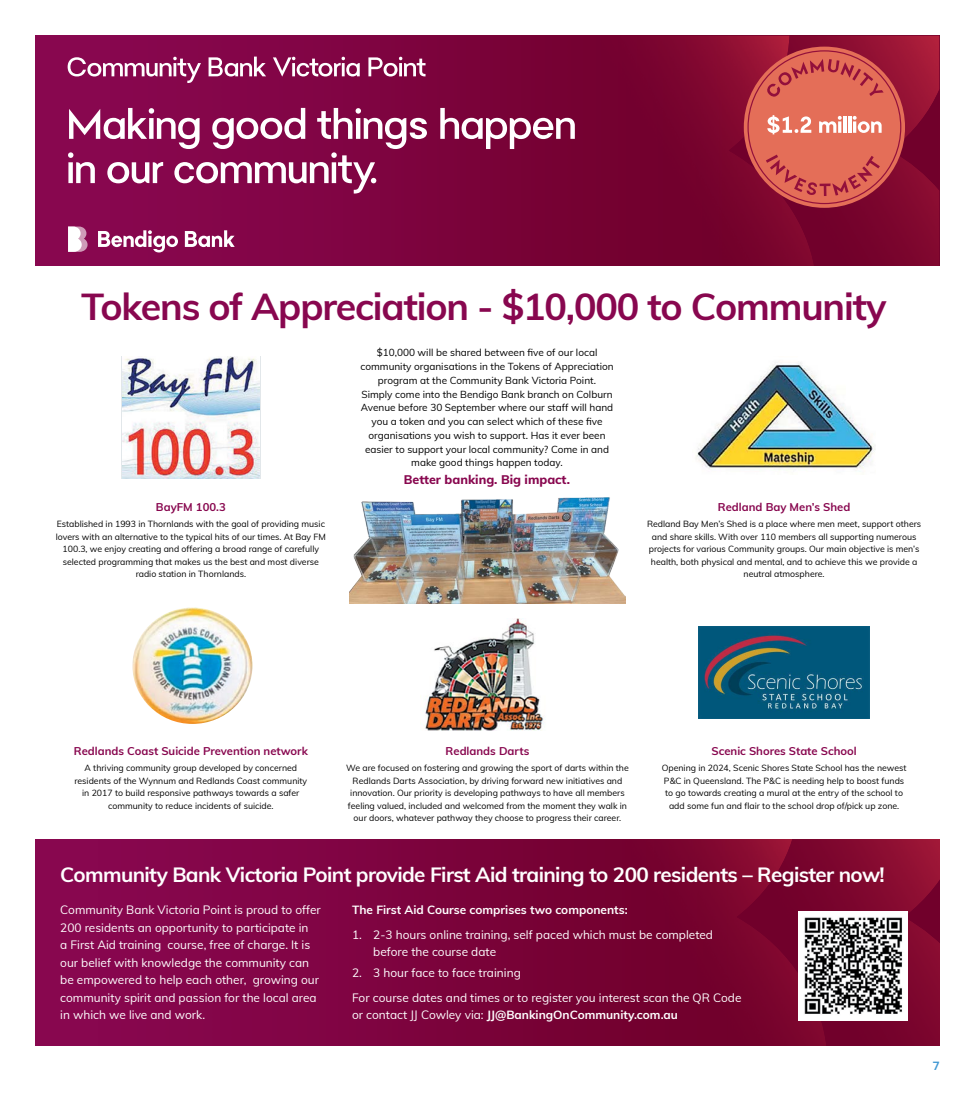
<style>
.page{position:relative;width:975px;height:1099px;background:#fff}
.page>*{position:absolute;margin:0;border:0;box-sizing:border-box;transform-origin:0 0}
.t1{font:700 37.5px "Muli";letter-spacing:-.03em;color:#88074f}
.t2{font:700 20.62px "Muli";letter-spacing:-.03em;color:#fff}
.t3{font:800 12.5px "Muli";color:#88074f}
.t4{font:600 12.5px "Proxima Nova";color:#4198d3}
.t5{font:11.88px/17.5px "Muli";color:#fff}
.t6{font:700 11.88px "Muli";color:#fff}
.t7{font:700 11.25px "Muli";color:#88074f}
.t8{font:10px/13.8px "Muli";color:#000;text-align:center}
.t9{font:8.75px/12.5px "Muli";color:#000;text-align:center}
.s1{font-weight:400}
</style>
<div class="page">
<svg style="left:815px;top:35px;width:124px;height:231px;background:#840a30"></svg>
<div style="left:35px;top:35px;width:769px;height:231px;background:linear-gradient(to right,#870652,#770329)"></div>
<svg style="left:68px;top:57px;width:133px;height:26px"></svg>
<svg style="left:208px;top:57px;width:58px;height:19px"></svg>
<svg style="left:273px;top:57px;width:87px;height:20px"></svg>
<svg style="left:368px;top:57px;width:57px;height:19px"></svg>
<svg style="left:440px;top:108px;width:134px;height:41px"></svg>
<svg style="left:68px;top:108px;width:359px;height:85px"></svg>
<svg style="left:185px;top:230px;width:50px;height:17px"></svg>
<svg style="left:68px;top:226px;width:20px;height:26px"></svg>
<svg style="left:98px;top:230px;width:80px;height:22px"></svg>
<div style="left:743px;top:47px;width:161px;height:161px;background:#e46e58;border-radius:50%"></div>
<svg style="left:767px;top:59px;width:116px;height:38px"></svg>
<svg style="left:765px;top:155px;width:114px;height:41px"></svg>
<svg style="left:767px;top:115px;width:44px;height:19px"></svg>
<svg style="left:819px;top:116px;width:22px;height:17px"></svg>
<hr style="left:843px;top:116px;width:3px;height:17px;background:#fff">
<hr style="left:848px;top:116px;width:3px;height:17px;background:#fff">
<svg style="left:852px;top:116px;width:29px;height:17px"></svg>
<img style="left:350px;top:497px;width:275px;height:107px">
<svg style="left:121px;top:356px;width:140px;height:122px"></svg>
<img style="left:122px;top:356px;width:137px;height:122px">
<img style="left:696px;top:362px;width:179px;height:110px">
<img style="left:424px;top:618px;width:120px;height:112px">
<img style="left:699px;top:626px;width:170px;height:92px">
<img style="left:132px;top:607px;width:120px;height:117px">
<svg style="left:826px;top:839px;width:113px;height:206px;background:#830b31"></svg>
<div style="left:35px;top:839px;width:780px;height:206px;background:linear-gradient(to right,#880652,#730128)"></div>
<div style="left:798px;top:910px;width:109px;height:110px;background:#fff"></div>
<img style="left:804px;top:917px;width:98px;height:97px">
<h1 class="t1" style="left:81px;top:279px;width:806px">Tokens of Appreciation - $10,000 to Community</h1>
<p class="t7" style="left:156px;top:499px;width:71px">BayFM 100.3</p>
<p class="t9" style="left:56px;top:517px;width:272px">Established in 1993 in Thornlands with the goal of providing music lovers with an alternative to the typical hits of our times. At Bay FM 100.3, we enjoy creating and offering a broad range of carefully selected programming that makes us the best and most diverse radio station in Thornlands.</p>
<p class="t8" style="left:360px;top:345px;width:255px">$10,000 will be shared between five of our local community organisations in the Tokens of Appreciation program at the Community Bank Victoria Point.<br>Simply come into the Bendigo Bank branch on Colburn Avenue before 30 September where our staff will hand you a token and you can select which of these five organisations you wish to support. Has it ever been easier to support your local community? Come in and make good things happen today.</p>
<h3 class="t3" style="left:404px;top:470px;width:168px">Better banking. Big impact.</h3>
<p class="t7" style="left:717px;top:499px;width:134px">Redland Bay Men’s Shed</p>
<p class="t9" style="left:647px;top:517px;width:276px">Redland Bay Men’s Shed is a place where men meet, support others and share skills. With over 110 members all supporting numerous projects for various Community groups. Our main objective is men’s health, both physical and mental, and to achieve this we provide a neutral atmosphere.</p>
<p class="t7" style="left:74px;top:742px;width:235px">Redlands Coast Suicide Prevention network</p>
<p class="t9" style="left:74px;top:761px;width:234px">A thriving community group developed by concerned residents of the Wynnum and Redlands Coast community in 2017 to build responsive pathways towards a safer community to reduce incidents of suicide.</p>
<p class="t7" style="left:445px;top:742px;width:85px">Redlands Darts</p>
<p class="t9" style="left:346px;top:761px;width:284px">We are focused on fostering and growing the sport of darts within the Redlands Darts Association, by driving forward new initiatives and innovation. Our priority is developing pathways to have all members feeling valued, included and welcomed from the moment they walk in our doors, whatever pathway they choose to progress their career.</p>
<p class="t7" style="left:711px;top:742px;width:147px">Scenic Shores State School</p>
<p class="t9" style="left:661px;top:761px;width:246px">Opening in 2024, Scenic Shores State School has the newest P&amp;C in Queensland. The P&amp;C is needing help to boost funds to go towards creating a mural at the entry of the school to add some fun and flair to the school drop of/pick up zone.</p>
<h2 class="t2" style="left:60px;top:859px;width:826px">Community Bank Victoria Point provide First Aid training to 200 residents – Register now!</h2>
<p class="t5" style="left:60px;top:900px;width:262px">Community Bank Victoria Point is proud to offer 200 residents an opportunity to participate in<br>a First Aid training course, free of charge. It is our belief with knowledge the community can be empowered to help each other, growing our community spirit and passion for the local area in which we live and work.</p>
<h3 class="t6" style="left:352px;top:901px;width:277px">The First Aid Course comprises two components:</h3>
<h3 class="t5" style="left:373px;top:925px;width:341px;text-indent:-21px">1. 2-3 hours online training, self paced which must be completed before the course date</h3>
<h3 class="t5" style="left:352px;top:960px;width:391px;line-height:24.6px">2. 3 hour face to face training<br>For course dates and times or to register you interest scan the QR Code</h3>
<h3 class="t6" style="left:352px;top:1006px;width:327px"><span class="s1">or contact JJ Cowley via:</span> JJ@BankingOnCommunity.com.au</h3>
<h3 class="t4" style="left:932px;top:1056px;width:8px">7</h3>
</div>
